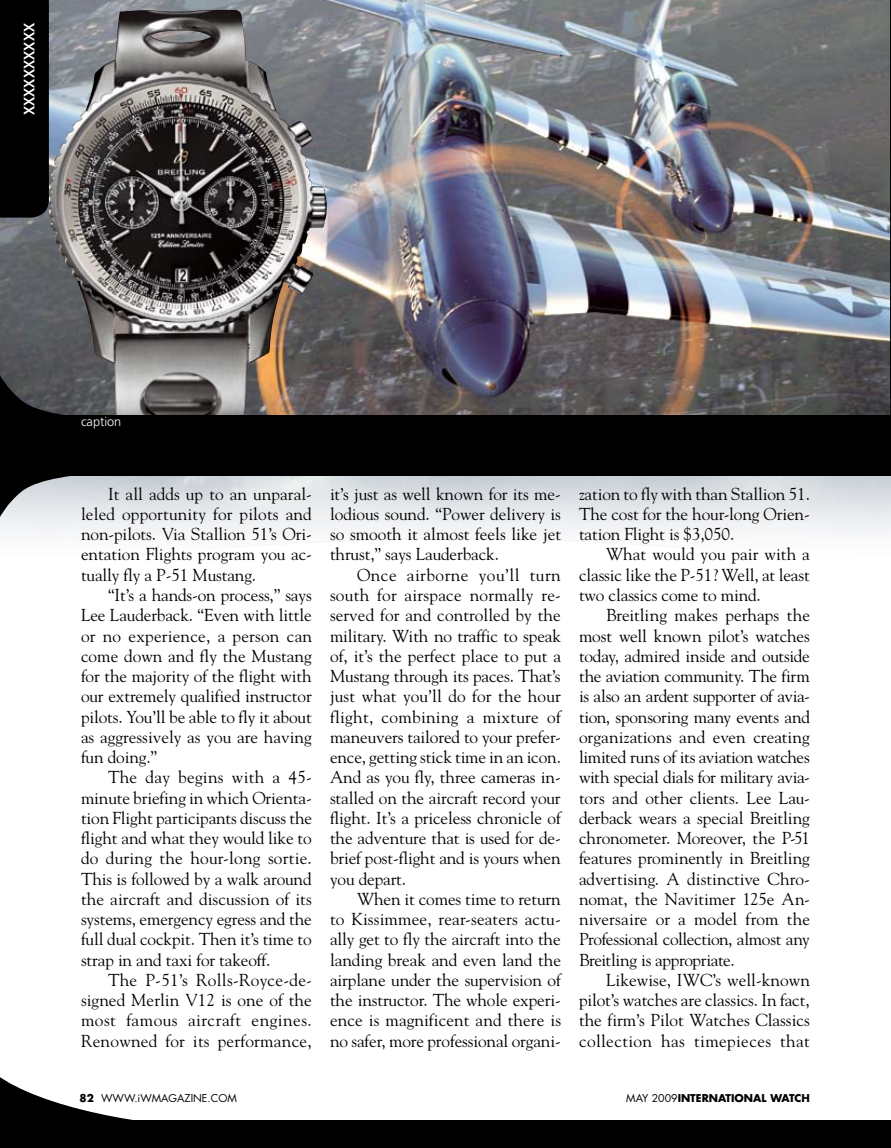
<style>
.page{position:relative;width:891px;height:1148px;background:#fff}
.page>*{position:absolute;margin:0;border:0;box-sizing:border-box;transform-origin:0 0}
.t1{font:condensed 20.85px "Univers";color:#fff}
.t2{font:17.25px/20.2px "Goudy";letter-spacing:-.01em;color:#000;text-align:justify}
.t3{font:300 12.75px "Frutiger";color:#fff}
.t4{font:700 10.5px "Futura";color:#000}
.t5{font:10.5px "Futura";color:#000}
.s1{font-weight:700}
.s2{font-weight:400}
</style>
<div class="page">
<svg style="left:0;top:476px;width:891px;height:63px"></svg>
<div style="left:0;top:1119px;width:891px;height:29px;background:#000"></div>
<svg style="left:0;top:1077px;width:326px;height:43px"></svg>
<img style="left:0;top:0;width:891px;height:415px">
<svg style="left:0;top:375px;width:83px;height:40px;background:#303133"></svg>
<svg style="left:0;top:476px;width:83px;height:41px;background:#a5a8ac"></svg>
<svg style="left:890px;top:0;width:1px;height:397px"></svg>
<img style="left:47px;top:9px;width:280px;height:405px">
<div style="left:0;top:0;width:49px;height:218px;background:#000"></div>
<div style="left:0;top:415px;width:891px;height:61px;background:#000"></div>
<p class="t1" style="left:14px;top:115px;width:94px;rotate:-90deg">xxxxxxxxxx</p>
<p class="t3" style="left:81px;top:414px;width:42px">caption</p>
<p class="t2" style="left:81px;top:483px;width:233px;text-indent:27px">It all adds up to an unparal&shy;leled opportunity for pilots and non-pilots. Via Stallion 51’s Ori&shy;entation Flights program you ac&shy;tually fly a P-51 Mustang.</p>
<p class="t2" style="left:81px;top:584px;width:233px;text-indent:27px">“It’s a hands-on process,” says Lee Lauderback. “Even with little or no experience, a person can come down and fly the Mustang for the majority of the flight with our extremely qualified instructor pilots. You’ll be able to fly it about as aggressively as you are having fun doing.”</p>
<p class="t2" style="left:81px;top:766px;width:233px;text-indent:27px">The day begins with a 45- minute briefing in which Orienta&shy;tion Flight participants discuss the flight and what they would like to do during the hour-long sortie.<br>This is followed by a walk around the aircraft and discussion of its systems, emergency egress and the full dual cockpit. Then it’s time to strap in and taxi for takeoff.</p>
<p class="t2" style="left:81px;top:969px;width:233px;text-indent:27px">The P-51’s Rolls-Royce-de&shy;signed Merlin V12 is one of the most famous aircraft engines.<br>Renowned for its performance,</p>
<p class="t2" style="left:330px;top:483px;width:233px">it’s just as well known for its me&shy;lodious sound. “Power delivery is so smooth it almost feels like jet thrust,” says Lauderback.</p>
<p class="t2" style="left:330px;top:564px;width:233px;text-indent:27px">Once airborne you’ll turn south for airspace normally re&shy;served for and controlled by the military. With no traffic to speak of, it’s the perfect place to put a Mustang through its paces. That’s just what you’ll do for the hour flight, combining a mixture of maneuvers tailored to your prefer&shy;ence, getting stick time in an icon.<br>And as you fly, three cameras in&shy;stalled on the aircraft record your flight. It’s a priceless chronicle of the adventure that is used for de&shy;brief post-flight and is yours when you depart.</p>
<p class="t2" style="left:330px;top:888px;width:233px;text-indent:27px">When it comes time to return to Kissimmee, rear-seaters actu&shy;ally get to fly the aircraft into the landing break and even land the airplane under the supervision of the instructor. The whole experi&shy;ence is magnificent and there is no safer, more professional organi-</p>
<p class="t2" style="left:579px;top:483px;width:233px">zation to fly with than Stallion 51.<br>The cost for the hour-long Orien&shy;tation Flight is $3,050.</p>
<p class="t2" style="left:579px;top:544px;width:232px;text-indent:27px">What would you pair with a classic like the P-51? Well, at least two classics come to mind.</p>
<p class="t2" style="left:579px;top:604px;width:233px;text-indent:27px">Breitling makes perhaps the most well known pilot’s watches today, admired inside and outside the aviation community. The firm is also an ardent supporter of avia&shy;tion, sponsoring many events and organizations and even creating limited runs of its aviation watches with special dials for military avia&shy;tors and other clients. Lee Lau&shy;derback wears a special Breitling chronometer. Moreover, the P-51 features prominently in Breitling advertising. A distinctive Chro&shy;nomat, the Navitimer 125e An&shy;niversaire or a model from the Professional collection, almost any Breitling is appropriate.</p>
<p class="t2" style="left:579px;top:969px;width:233px;text-indent:27px">Likewise, IWC’s well-known pilot’s watches are classics. In fact, the firm’s Pilot Watches Classics collection has timepieces that</p>
<p class="t5" style="left:80px;top:1091px;width:158px"><span class="s1">82</span> WWW.IWMAGAZINE.COM</p>
<p class="t4" style="left:626px;top:1091px;width:185px"><span class="s2">MAY 2009</span>INTERNATIONAL WATCH</p>
</div>
